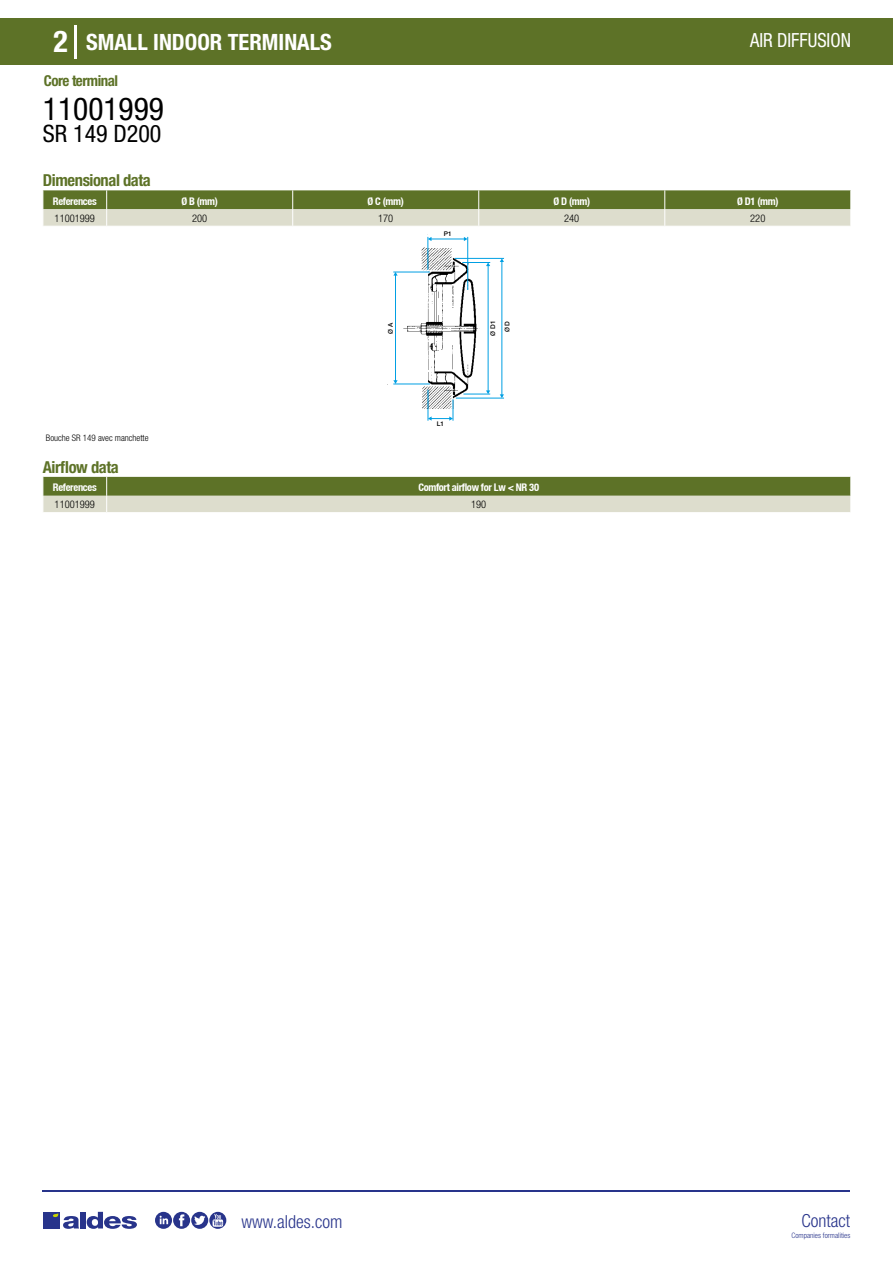
<style>
.page{position:relative;width:893px;height:1263px;background:#fff}
.page>*{position:absolute;margin:0;border:0;box-sizing:border-box;transform-origin:0 0}
.t1{font:condensed 31.5px "Helvetica Neue LT Std";color:#000}
.t2{font:700 condensed 30px "Helvetica Neue LT Std";color:#fff}
.t3{font:condensed 24px "Helvetica Neue LT Std";color:#000}
.t4{font:700 condensed 22.5px "Helvetica Neue LT Std";color:#fff}
.t5{font:condensed 19.5px "Helvetica Neue LT Std";color:#fff;scale:.95 1}
.t6{font:300 condensed 18px "Helvetica Neue";color:#28348b}
.t7{font:700 condensed 16.5px "Helvetica Neue LT Std";letter-spacing:-.025em;color:#5d7227}
.t8{font:700 condensed 15px "Helvetica Neue LT Std";letter-spacing:-.035em;color:#5d7227}
.t9{font:700 condensed 10.5px "Helvetica Neue";letter-spacing:-.03em;color:#fff}
.t10{font:300 condensed 10.5px "Helvetica Neue";color:#000}
.t11{font:300 condensed 9px "Helvetica Neue";color:#000}
.t12{font:300 condensed 7.5px "Helvetica Neue";color:#28348b}
.t13{font:500 6.45px "Helvetica Neue";color:#000}
</style>
<div class="page">
<div style="left:0;top:18px;width:893px;height:46px;background:#5d7227"></div>
<hr style="left:74px;top:25px;width:2px;height:33px;background:#fff">
<hr style="left:43px;top:1190px;width:807px;height:1px;background:#28348b">
<svg style="left:155px;top:1212px;width:71px;height:17px"></svg>
<div style="left:43px;top:1212px;width:17px;height:16px;background:#28348b"></div>
<div style="left:80px;top:1212px;width:6px;height:16px;background:#28348b"></div>
<svg style="left:87px;top:1212px;width:50px;height:17px"></svg>
<svg style="left:53px;top:1213px;width:26px;height:16px"></svg>
<svg style="left:43px;top:190px;width:808px;height:36px;background:#9ba678"></svg>
<img style="left:387px;top:234px;width:117px;height:176px">
<div style="left:479px;top:234px;width:22px;height:169px;background:#fff"></div>
<svg style="left:426px;top:235px;width:47px;height:12px"></svg>
<svg style="left:462px;top:247px;width:12px;height:15px"></svg>
<div style="left:471px;top:257px;width:9px;height:7px;background:#fff"></div>
<div style="left:382px;top:271px;width:45px;height:30px;background:#fff"></div>
<div style="left:388px;top:287px;width:14px;height:103px;background:#fff"></div>
<div style="left:392px;top:351px;width:36px;height:33px;background:#fff"></div>
<div style="left:462px;top:393px;width:22px;height:13px;background:#fff"></div>
<hr style="left:428px;top:237px;width:1px;height:33px;background:#009fe3">
<hr style="left:429px;top:239px;width:36px;height:1px;background:#009fe3">
<hr style="left:467px;top:237px;width:1px;height:53px;background:#009fe3">
<hr style="left:428px;top:390px;width:1px;height:31px;background:#009fe3">
<svg style="left:428px;top:399px;width:26px;height:22px"></svg>
<hr style="left:456px;top:398px;width:48px;height:1px;background:#009fe3">
<hr style="left:502px;top:261px;width:1px;height:136px;background:#009fe3">
<svg style="left:500px;top:394px;width:4px;height:4px"></svg>
<hr style="left:455px;top:258px;width:49px;height:1px;background:#009fe3">
<hr style="left:393px;top:384px;width:37px;height:1px;background:#009fe3">
<hr style="left:395px;top:275px;width:1px;height:107px;background:#009fe3">
<svg style="left:393px;top:273px;width:5px;height:3px"></svg>
<svg style="left:393px;top:380px;width:5px;height:4px"></svg>
<hr style="left:393px;top:272px;width:37px;height:1px;background:#009fe3">
<hr style="left:488px;top:265px;width:1px;height:128px;background:#009fe3">
<svg style="left:463px;top:390px;width:27px;height:5px"></svg>
<svg style="left:462px;top:262px;width:28px;height:4px"></svg>
<svg style="left:43px;top:477px;width:808px;height:35px;background:#99a475"></svg>
<h2 class="t2" style="left:54px;top:24px;width:16px">2</h2>
<h3 class="t4" style="left:86px;top:28px;width:247px">SMALL INDOOR TERMINALS</h3>
<h3 class="t5" style="left:750px;top:29px;width:108px">AIR DIFFUSION</h3>
<h3 class="t8" style="left:44px;top:71px;width:76px">Core terminal</h3>
<h1 class="t1" style="left:43px;top:91px;width:122px">11001999</h1>
<h3 class="t3" style="left:43px;top:120px;width:120px">SR 149 D200</h3>
<h3 class="t7" style="left:43px;top:170px;width:109px">Dimensional data</h3>
<p class="t9" style="left:53px;top:195px;width:45px">References</p>
<p class="t9" style="left:181px;top:195px;width:38px">Ø B (mm)</p>
<p class="t9" style="left:367px;top:195px;width:38px">Ø C (mm)</p>
<p class="t9" style="left:553px;top:195px;width:38px">Ø D (mm)</p>
<p class="t9" style="left:737px;top:195px;width:43px">Ø D1 (mm)</p>
<p class="t10" style="left:55px;top:212px;width:42px">11001999</p>
<p class="t10" style="left:192px;top:212px;width:17px">200</p>
<p class="t10" style="left:378px;top:212px;width:17px">170</p>
<p class="t10" style="left:564px;top:212px;width:17px">240</p>
<p class="t10" style="left:750px;top:212px;width:17px">220</p>
<p class="t13" style="left:444px;top:230px;width:9px">P1</p>
<p class="t13" style="left:387px;top:333px;width:13px;rotate:-90deg">Ø A</p>
<p class="t13" style="left:489px;top:336px;width:16px;rotate:-90deg">Ø D1</p>
<p class="t13" style="left:503px;top:332px;width:13px;rotate:-90deg">Ø D</p>
<p class="t13" style="left:437px;top:420px;width:9px">L1</p>
<p class="t11" style="left:46px;top:433px;width:104px">Bouche SR 149 avec manchette</p>
<h3 class="t7" style="left:43px;top:457px;width:77px">Airflow data</h3>
<p class="t9" style="left:53px;top:481px;width:45px">References</p>
<p class="t9" style="left:418px;top:481px;width:122px">Comfort airflow for Lw &lt; NR 30</p>
<p class="t10" style="left:55px;top:498px;width:42px">11001999</p>
<p class="t10" style="left:471px;top:498px;width:17px">190</p>
<h3 class="t6" style="left:241px;top:1211px;width:102px">www.aldes.com</h3>
<h3 class="t6" style="left:801px;top:1211px;width:50px">Contact</h3>
<p class="t12" style="left:791px;top:1230px;width:60px">Companies formalities</p>
</div>
